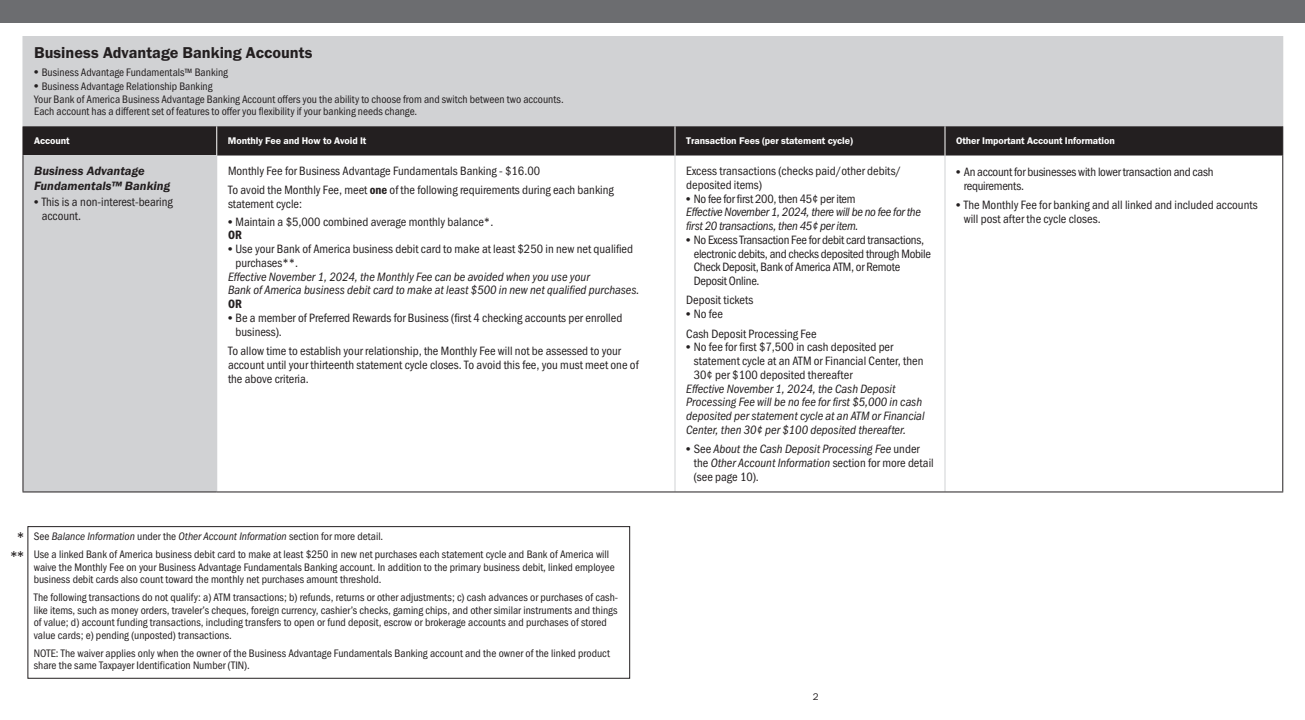
<style>
.page{position:relative;width:1305px;height:720px;background:#fff}
.page>*{position:absolute;margin:0;border:0;box-sizing:border-box;transform-origin:0 0}
.t1{font:16.25px "Franklin Gothic URW Dem";color:#231f20}
.t2{font:12.5px/13.8px "Franklin Gothic URW Cond";color:#231f20}
.t3{font:12.5px/13.8px "Franklin Gothic URW Con Boo Ita";color:#231f20}
.t4{font:12.5px/13.8px "Franklin Gothic URW Cond";letter-spacing:-.02em;color:#231f20}
.t5{font:12.5px/13.8px "Franklin Gothic URW Con Boo Ita";letter-spacing:-.02em;color:#231f20}
.t6{font:12.5px/15px "Franklin Gothic URW Dem Ita";color:#231f20}
.t7{font:12.5px "Franklin Gothic URW Con Dem";color:#231f20}
.t8{font:11.25px/12.5px "Franklin Gothic URW Cond";color:#231f20}
.t9{font:11.25px "Franklin Gothic URW Con Boo Ita";color:#231f20}
.t10{font:10px "Franklin Gothic URW Dem";letter-spacing:-.01em;color:#fff}
.t11{font:10px "Franklin Gothic URW Boo";color:#231f20}
.s1{font-family:"Times";font-size:12.5px}
.s2{font-family:"Times"}
.s3{font-family:"Franklin Gothic URW Con Dem"}
.s4{font-family:"Franklin Gothic URW Cond"}
.s5{font-family:"Franklin Gothic URW Con Boo Ita"}
.s6{font-family:"Franklin Gothic URW Cond";font-size:16.25px}
.s7{font-size:16.25px}
</style>
<div class="page">
<div style="left:0;top:0;width:1305px;height:22px;background:#6c6d70"></div>
<div style="left:23px;top:36px;width:1260px;height:90px;background:#d1d2d4"></div>
<div style="left:23px;top:126px;width:1259px;height:30px;background:#231f20"></div>
<div style="left:23px;top:156px;width:194px;height:336px;background:#d1d2d4"></div>
<hr style="left:216px;top:126px;width:1px;height:30px;background:#fff">
<hr style="left:22px;top:126px;width:1px;height:30px;background:#231f20">
<hr style="left:22px;top:36px;width:1px;height:90px;background:#d1d2d4">
<hr style="left:22px;top:156px;width:1px;height:336px;background:#231f20">
<hr style="left:675px;top:126px;width:1px;height:30px;background:#fff">
<hr style="left:945px;top:126px;width:1px;height:30px;background:#fff">
<hr style="left:1282px;top:126px;width:1px;height:30px;background:#231f20">
<hr style="left:675px;top:156px;width:1px;height:336px;background:#d1d2d4">
<hr style="left:945px;top:156px;width:1px;height:336px;background:#d1d2d4">
<hr style="left:1282px;top:156px;width:1px;height:336px;background:#231f20">
<hr style="left:22px;top:492px;width:195px;height:1px;background:#231f20">
<hr style="left:217px;top:492px;width:458px;height:1px;background:#231f20">
<hr style="left:675px;top:492px;width:270px;height:1px;background:#231f20">
<hr style="left:945px;top:492px;width:338px;height:1px;background:#231f20">
<div style="left:28px;top:526px;width:602px;height:153px;border:1px solid #231f20"></div>
<h1 class="t1" style="left:34px;top:43px;width:280px">Business Advantage Banking Accounts</h1>
<p class="t8" style="left:34px;top:66px;width:195px"><span class="s1">•</span> Business Advantage Fundamentals™ Banking</p>
<p class="t8" style="left:34px;top:79px;width:531px"><span class="s1">•</span> Business Advantage Relationship Banking<br>Your Bank of America Business Advantage Banking Account offers you the ability to choose from and switch between two accounts.<br>Each account has a different set of features to offer you flexibility if your banking needs change.</p>
<p class="t10" style="left:34px;top:135px;width:37px">Account</p>
<p class="t10" style="left:228px;top:135px;width:140px">Monthly Fee and How to Avoid It</p>
<p class="t10" style="left:686px;top:135px;width:168px">Transaction Fees (per statement cycle)</p>
<p class="t10" style="left:956px;top:135px;width:160px">Other Important Account Information</p>
<p class="t6" style="left:34px;top:163px;width:137px">Business Advantage<br>Fundamentals™ Banking</p>
<p class="t2" style="left:42px;top:194px;width:133px;text-indent:-8px"><span class="s2">•</span> This is a non-interest-bearing account.</p>
<p class="t2" style="left:228px;top:160px;width:387px;line-height:19.4px">Monthly Fee for Business Advantage Fundamentals Banking - $16.00<br>To avoid the Monthly Fee, meet <span class="s3">one</span> of the following requirements during each banking</p>
<p class="t2" style="left:228px;top:196px;width:76px">statement cycle:</p>
<p class="t2" style="left:228px;top:214px;width:267px"><span class="s2">•</span> Maintain a $5,000 combined average monthly balance*.</p>
<p class="t7" style="left:228px;top:227px;width:15px">OR</p>
<p class="t2" style="left:236px;top:241px;width:399px;text-indent:-8px"><span class="s2">•</span> Use your Bank of America business debit card to make at least $250 in new net qualified purchases**.</p>
<p class="t3" style="left:228px;top:270px;width:413px">Effective November 1, 2024, the Monthly Fee can be avoided when you use your<br>Bank of America business debit card to make at least $500 in new net qualified purchases.</p>
<p class="t7" style="left:228px;top:296px;width:15px">OR</p>
<p class="t2" style="left:236px;top:310px;width:388px;text-indent:-8px"><span class="s2">•</span> Be a member of Preferred Rewards for Business (first 4 checking accounts per enrolled business).</p>
<p class="t2" style="left:228px;top:343px;width:412px">To allow time to establish your relationship, the Monthly Fee will not be assessed to your account until your thirteenth statement cycle closes. To avoid this fee, you must meet one of the above criteria.</p>
<p class="t2" style="left:686px;top:163px;width:216px">Excess transactions (checks paid/other debits/ deposited items)</p>
<p class="t4" style="left:686px;top:191px;width:171px"><span class="s2">•</span> No fee for first 200, then 45¢ per item</p>
<p class="t5" style="left:686px;top:206px;width:236px">Effective November 1, 2024, there will be no fee for the first 20 transactions, then 45¢ per item.</p>
<p class="t4" style="left:694px;top:232px;width:239px;text-indent:-8px"><span class="s2">•</span> No Excess Transaction Fee for debit card transactions, electronic debits, and checks deposited through Mobile Check Deposit, Bank of America ATM, or Remote Deposit Online.</p>
<p class="t2" style="left:686px;top:293px;width:69px">Deposit tickets</p>
<p class="t2" style="left:686px;top:304px;width:132px;line-height:19.4px"><span class="s2">•</span> No fee<br>Cash Deposit Processing Fee</p>
<p class="t2" style="left:694px;top:339px;width:231px;text-indent:-8px"><span class="s2">•</span> No fee for first $7,500 in cash deposited per statement cycle at an ATM or Financial Center, then<br>30¢ per $100 deposited thereafter</p>
<p class="t3" style="left:686px;top:382px;width:240px">Effective November 1, 2024, the Cash Deposit Processing Fee will be no fee for first $5,000 in cash deposited per statement cycle at an ATM or Financial Center, then 30¢ per $100 deposited thereafter.</p>
<p class="t3" style="left:686px;top:442px;width:235px"><span class="s2">•</span> <span class="s4">See</span> About the Cash Deposit Processing Fee <span class="s4">under</span></p>
<p class="t2" style="left:694px;top:455px;width:242px">the <span class="s5">Other Account Information</span> section for more detail (see page 10).</p>
<p class="t4" style="left:964px;top:164px;width:251px;text-indent:-8px"><span class="s2">•</span> An account for businesses with lower transaction and cash requirements.</p>
<p class="t2" style="left:964px;top:197px;width:296px;text-indent:-8px"><span class="s2">•</span> The Monthly Fee for banking and all linked and included accounts will post after the cycle closes.</p>
<p class="t9" style="left:16px;top:530px;width:368px"><span class="s6">*</span> <span class="s4">See</span> Balance Information <span class="s4">under the</span> Other Account Information <span class="s4">section for more detail.</span></p>
<p class="t8" style="left:34px;top:547px;width:582px;text-indent:-24px"><span class="s7">**</span> Use a linked Bank of America business debit card to make at least $250 in new net purchases each statement cycle and Bank of America will waive the Monthly Fee on your Business Advantage Fundamentals Banking account. In addition to the primary business debit, linked employee business debit cards also count toward the monthly net purchases amount threshold.</p>
<p class="t8" style="left:34px;top:591px;width:586px">The following transactions do not qualify: a) ATM transactions; b) refunds, returns or other adjustments; c) cash advances or purchases of cash&shy;like items, such as money orders, traveler’s cheques, foreign currency, cashier’s checks, gaming chips, and other similar instruments and things of value; d) account funding transactions, including transfers to open or fund deposit, escrow or brokerage accounts and purchases of stored value cards; e) pending (unposted) transactions.</p>
<p class="t8" style="left:34px;top:646px;width:578px">NOTE: The waiver applies only when the owner of the Business Advantage Fundamentals Banking account and the owner of the linked product share the same Taxpayer Identification Number (TIN).</p>
<p class="t11" style="left:813px;top:690px;width:7px">2</p>
</div>
